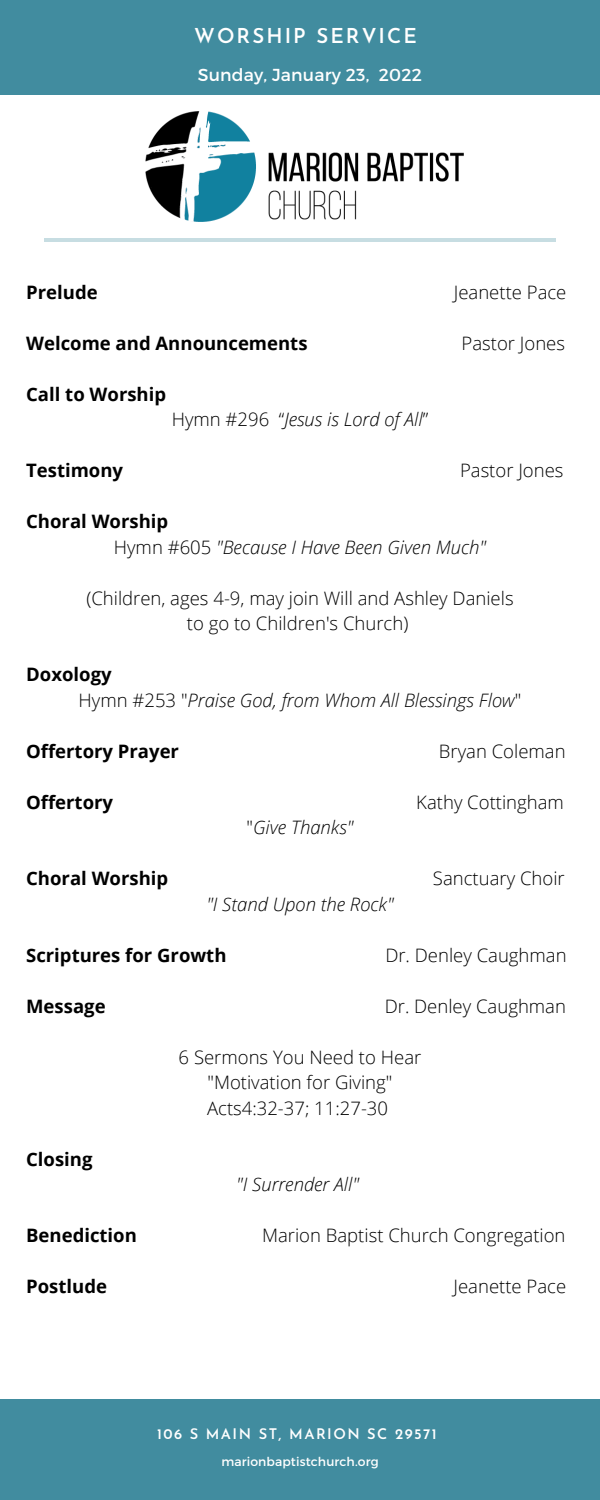
<style>
.page{position:relative;width:600px;height:1500px;background:#fff}
.page>*{position:absolute;margin:0;border:0;box-sizing:border-box;transform-origin:0 0}
.t1{font:600 20.5px "Josefin Sans";letter-spacing:.1em;color:#fff}
.t2{font:300 18.5px "Open Sans";color:#000}
.t3{font:700 18.5px "Open Sans";color:#000}
.t4{font:italic 300 18.5px "Open Sans";color:#000}
.t5{font:17.3px "Montserrat";letter-spacing:.01em;color:#fff}
.t6{font:600 14.6px "Josefin Sans";letter-spacing:.1em;color:#fff}
.t7{font:12.4px "Montserrat";letter-spacing:.01em;color:#fff}
.s1{font-style:normal}
</style>
<div class="page">
<div style="left:0;top:1400px;width:600px;height:100px;background:#418c9f"></div>
<img style="left:145px;top:111px;width:319px;height:111px">
<hr style="left:44px;top:238px;width:512px;height:4px;background:#c7dde2">
<div style="left:0;top:0;width:600px;height:95px;background:#418c9f"></div>
<p class="t1" style="left:194px;top:28px;width:224px">WORSHIP SERVICE</p>
<p class="t5" style="left:198px;top:64px;width:226px">Sunday, January 23, 2022</p>
<p class="t3" style="left:26px;top:279px;width:73px">Prelude</p>
<p class="t2" style="left:454px;top:279px;width:114px">Jeanette Pace</p>
<p class="t3" style="left:26px;top:330px;width:283px">Welcome and Announcements</p>
<p class="t2" style="left:462px;top:330px;width:105px">Pastor Jones</p>
<p class="t3" style="left:26px;top:381px;width:141px">Call to Worship</p>
<p class="t4" style="left:172px;top:407px;width:258px"><span class="s1">Hymn #296 “</span>Jesus is Lord of All<span class="s1">”</span></p>
<p class="t3" style="left:26px;top:458px;width:98px">Testimony</p>
<p class="t2" style="left:460px;top:458px;width:105px">Pastor Jones</p>
<p class="t3" style="left:26px;top:509px;width:144px">Choral Worship</p>
<p class="t4" style="left:114px;top:534px;width:374px"><span class="s1">Hymn #605</span> "Because I Have Been Given Much"</p>
<p class="t2" style="left:86px;top:585px;width:429px">(Children, ages 4-9, may join Will and Ashley Daniels</p>
<p class="t2" style="left:187px;top:611px;width:223px">to go to Children's Church)</p>
<p class="t3" style="left:26px;top:662px;width:87px">Doxology</p>
<p class="t4" style="left:79px;top:687px;width:444px"><span class="s1">Hymn #253 "</span>Praise God, from Whom All Blessings Flow<span class="s1">"</span></p>
<p class="t3" style="left:26px;top:738px;width:154px">Offertory Prayer</p>
<p class="t2" style="left:439px;top:738px;width:128px">Bryan Coleman</p>
<p class="t3" style="left:26px;top:789px;width:88px">Offertory</p>
<p class="t2" style="left:416px;top:789px;width:149px">Kathy Cottingham</p>
<p class="t4" style="left:247px;top:815px;width:108px"><span class="s1">"</span>Give Thanks"</p>
<p class="t3" style="left:26px;top:866px;width:144px">Choral Worship</p>
<p class="t2" style="left:433px;top:866px;width:133px">Sanctuary Choir</p>
<p class="t4" style="left:206px;top:891px;width:189px">"I Stand Upon the Rock"</p>
<p class="t3" style="left:26px;top:942px;width:202px">Scriptures for Growth</p>
<p class="t2" style="left:385px;top:942px;width:183px">Dr. Denley Caughman</p>
<p class="t3" style="left:26px;top:993px;width:81px">Message</p>
<p class="t2" style="left:385px;top:993px;width:183px">Dr. Denley Caughman</p>
<p class="t2" style="left:179px;top:1044px;width:244px">6 Sermons You Need to Hear</p>
<p class="t2" style="left:208px;top:1070px;width:186px">"Motivation for Giving"</p>
<p class="t2" style="left:207px;top:1095px;width:183px">Acts4:32-37; 11:27-30</p>
<p class="t3" style="left:26px;top:1146px;width:68px">Closing</p>
<p class="t4" style="left:236px;top:1172px;width:124px">"I Surrender All"</p>
<p class="t3" style="left:26px;top:1223px;width:112px">Benediction</p>
<p class="t2" style="left:262px;top:1223px;width:305px">Marion Baptist Church Congregation</p>
<p class="t3" style="left:26px;top:1274px;width:82px">Postlude</p>
<p class="t2" style="left:454px;top:1274px;width:114px">Jeanette Pace</p>
<p class="t6" style="left:157px;top:1428px;width:281px">106 S MAIN ST, MARION SC 29571</p>
<p class="t7" style="left:221px;top:1454px;width:159px">marionbaptistchurch.org</p>
</div>
